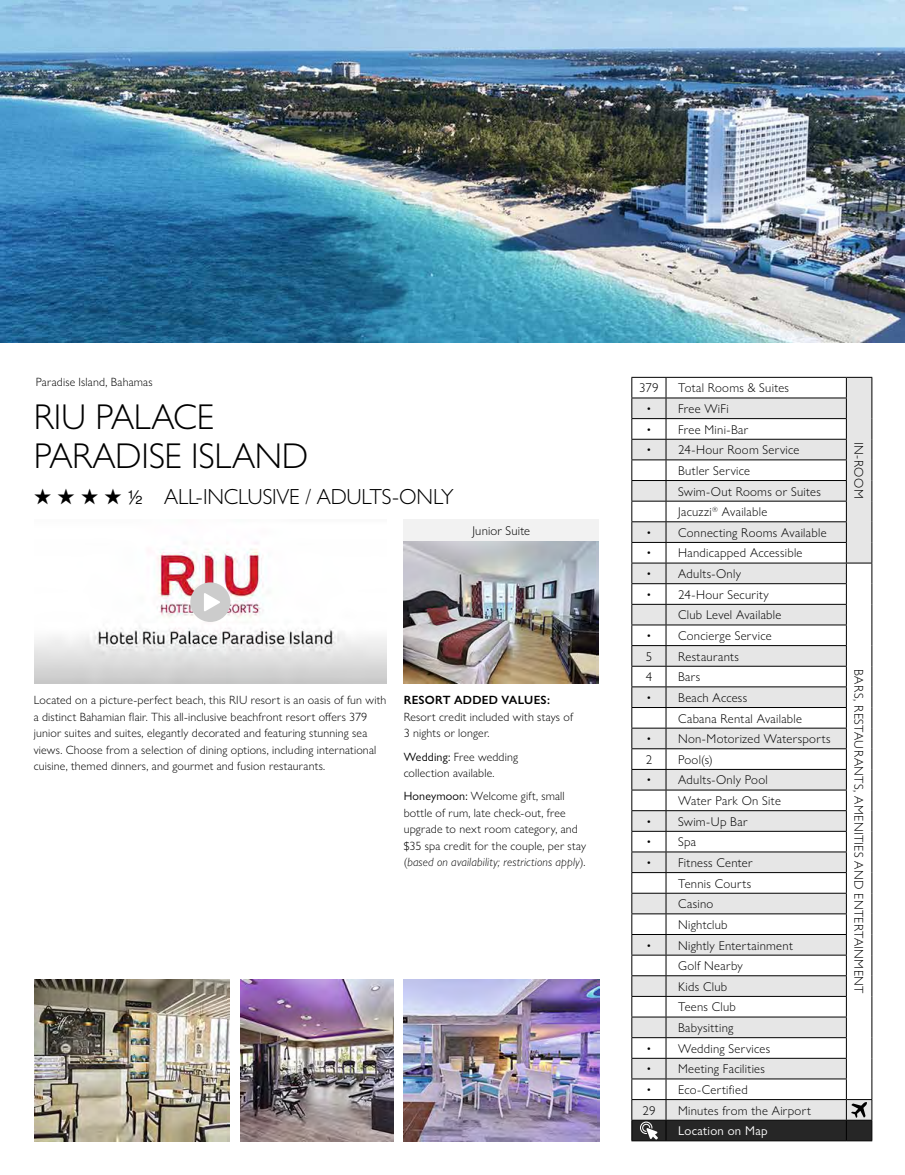
<style>
.page{position:relative;width:905px;height:1175px;background:#fff}
.page>*{position:absolute;margin:0;border:0;box-sizing:border-box;transform-origin:0 0}
.t1{font:300 36px/39px "Gill Sans Nova";letter-spacing:-.01em;color:#000}
.t2{font:300 21.9px "Gill Sans Nova";letter-spacing:-.01em;color:#000}
.t3{font:300 12.75px/20.7px "Gill Sans Nova";letter-spacing:.025em;color:#000}
.t4{font:12.75px "Gill Sans Nova";letter-spacing:.02em;color:#fff}
.t5{font:300 12px/16.5px "Gill Sans Nova";letter-spacing:.015em;color:#000}
.t6{font:600 12px "Gill Sans Nova";letter-spacing:.025em;color:#000}
.s1{font-family:"Sans Fractions Plain";font-weight:400;font-size:19.5px}
.s2{font-weight:400}
.s3{font-style:italic}
</style>
<div class="page">
<svg style="left:631px;top:377px;width:241px;height:764px"></svg>
<img style="left:0;top:0;width:904px;height:342px">
<img style="left:404px;top:979px;width:195px;height:162px">
<img style="left:34px;top:979px;width:195px;height:162px">
<img style="left:240px;top:979px;width:153px;height:162px">
<img style="left:34px;top:542px;width:352px;height:141px">
<div style="left:190px;top:582px;width:40px;height:40px;background:#ccc;border-radius:50%"></div>
<svg style="left:204px;top:593px;width:16px;height:18px"></svg>
<img style="left:404px;top:540px;width:194px;height:143px">
<div style="left:404px;top:519px;width:195px;height:21px;background:#f2f2f2"></div>
<p class="t5" style="left:36px;top:373px;width:119px">Paradise Island, Bahamas</p>
<h1 class="t1" style="left:34px;top:396px;width:276px">RIU PALACE<br>PARADISE ISLAND</h1>
<h2 class="t2" style="left:34px;top:483px;width:421px">★ ★ ★ ★ <span class="s1">2</span> ALL-INCLUSIVE / ADULTS-ONLY</h2>
<p class="t3" style="left:472px;top:520px;width:59px">Junior Suite</p>
<p class="t5" style="left:34px;top:692px;width:354px">Located on a picture-perfect beach, this RIU resort is an oasis of fun with a distinct Bahamian flair. This all-inclusive beachfront resort offers 379 junior suites and suites, elegantly decorated and featuring stunning sea views. Choose from a selection of dining options, including international cuisine, themed dinners, and gourmet and fusion restaurants.</p>
<p class="t6" style="left:404px;top:693px;width:148px">RESORT ADDED VALUES:</p>
<p class="t5" style="left:404px;top:708px;width:171px">Resort credit included with stays of<br>3 nights or longer.</p>
<p class="t5" style="left:404px;top:748px;width:116px"><span class="s2">Wedding:</span> Free wedding collection available.</p>
<p class="t5" style="left:404px;top:788px;width:184px"><span class="s2">Honeymoon:</span> Welcome gift, small bottle of rum, late check-out, free upgrade to next room category, and $35 spa credit for the couple, per stay (<span class="s3">based on availability; restrictions apply</span>).</p>
<p class="t3" style="left:639px;top:377px;width:21px">379</p>
<p class="t3" style="left:678px;top:377px;width:112px">Total Rooms &amp; Suites</p>
<p class="t3" style="left:646px;top:398px;width:84px">• Free WiFi</p>
<p class="t3" style="left:646px;top:419px;width:103px">• Free Mini-Bar</p>
<p class="t3" style="left:678px;top:439px;width:144px;text-indent:-32px">• 24-Hour Room Service<br>Butler Service<br>Swim-Out Rooms or Suites<br>Jacuzzi<sup>®</sup> Available</p>
<p class="t3" style="left:646px;top:522px;width:182px">• Connecting Rooms Available</p>
<p class="t3" style="left:646px;top:542px;width:157px">• Handicapped Accessible</p>
<p class="t3" style="left:646px;top:563px;width:96px">• Adults-Only</p>
<p class="t3" style="left:678px;top:584px;width:105px;text-indent:-32px">• 24-Hour Security<br>Club Level Available</p>
<p class="t3" style="left:645px;top:625px;width:127px">• Concierge Service<br>5</p>
<p class="t3" style="left:678px;top:645px;width:62px">Restaurants</p>
<p class="t3" style="left:645px;top:666px;width:8px">4</p>
<p class="t3" style="left:678px;top:666px;width:24px">Bars</p>
<p class="t3" style="left:678px;top:687px;width:125px;text-indent:-32px">• Beach Access<br>Cabana Rental Available</p>
<p class="t3" style="left:645px;top:728px;width:186px">• Non-Motorized Watersports<br>2</p>
<p class="t3" style="left:678px;top:749px;width:36px">Pool(s)</p>
<p class="t3" style="left:678px;top:769px;width:104px;text-indent:-32px">• Adults-Only Pool<br>Water Park On Site</p>
<p class="t3" style="left:646px;top:811px;width:103px">• Swim-Up Bar</p>
<p class="t3" style="left:646px;top:831px;width:51px">• Spa</p>
<p class="t3" style="left:678px;top:852px;width:76px;text-indent:-32px">• Fitness Center<br>Tennis Courts<br>Casino<br>Nightclub</p>
<p class="t3" style="left:678px;top:934px;width:116px;text-indent:-32px">• Nightly Entertainment<br>Golf Nearby<br>Kids Club<br>Teens Club<br>Babysitting</p>
<p class="t3" style="left:646px;top:1037px;width:125px">• Wedding Services</p>
<p class="t3" style="left:646px;top:1058px;width:120px">• Meeting Facilities</p>
<p class="t3" style="left:642px;top:1079px;width:107px;text-indent:4px">• Eco-Certified<br>29</p>
<p class="t3" style="left:678px;top:1099px;width:134px">Minutes from the Airport</p>
<p class="t4" style="left:678px;top:1123px;width:91px">Location on Map</p>
<p class="t3" style="left:869px;top:442px;width:58px;rotate:90deg">IN-ROOM</p>
<p class="t3" style="left:869px;top:669px;width:325px;rotate:90deg">BARS, RESTAURANTS, AMENITIES AND ENTERTAINMENT</p>
</div>
